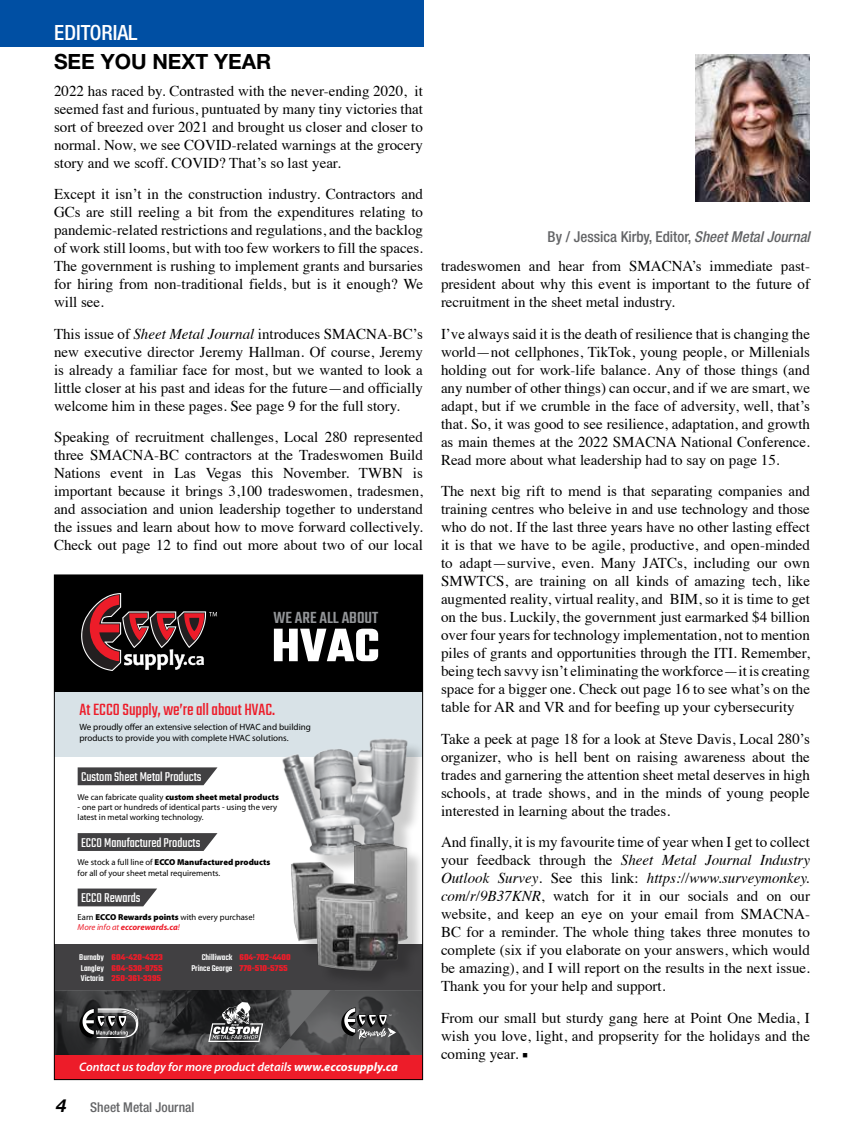
<style>
.page{position:relative;width:864px;height:1134px;background:#fff}
.page>*{position:absolute;margin:0;border:0;box-sizing:border-box;transform-origin:0 0}
.t1{font:700 50.7px "Teko";color:#fff}
.t2{font:500 condensed 22.5px "Helvetica Neue LT Std";color:#fff}
.t3{font:700 21px "Helvetica Neue LT Std";color:#000}
.t4{font:500 condensed 21px "Helvetica Neue LT Std";color:#fff}
.t5{font:18px "Teko";color:#ed1c29}
.t6{font:italic 700 18px "Helvetica Neue LT Std";color:#000}
.t7{font:500 17.7px "Teko";color:#939598}
.t8{font:15px/18px "Times";color:#000;text-align:justify}
.t9{font:500 condensed 15px "Helvetica Neue LT Std";color:#636466}
.t10{font:14.1px "Teko";color:#fff}
.t11{font:500 condensed 13.5px "Helvetica Neue LT Std";color:#636466}
.t12{font:italic 600 12.3px "Myriad Pro";color:#fff}
.t13{font:9.15px/11.4px "Myriad Pro";color:#000}
.t14{font:700 9.15px/10.6px "Teko";color:#ed1c29;text-align:justify}
.t15{font:500 9.15px/10.6px "Teko";color:#fff;text-align:justify}
.t16{font:8.55px/10.4px "Myriad Pro";color:#000}
.t17{font:900 8.55px "Myriad Pro";color:#000}
.s1{font-style:italic}
.s2{font-weight:400}
.s3{font-weight:900}
.s4{font-style:italic;color:#ed1c29}
.s5{font-weight:700;font-style:italic;color:#ed1c29}
.s6{font-weight:700}
.s7{font-family:"Minion Pro"}
</style>
<div class="page">
<div style="left:0;top:0;width:424px;height:47px;background:#004fa3"></div>
<img style="left:696px;top:54px;width:114px;height:148px">
<div style="left:54px;top:945px;width:369px;height:45px;background:#414042"></div>
<div style="left:54px;top:691px;width:369px;height:66px;background:#d8e2e7"></div>
<div style="left:54px;top:575px;width:369px;height:116px;background:#000"></div>
<svg style="left:56px;top:990px;width:365px;height:65px;background:#424344"></svg>
<svg style="left:79px;top:1008px;width:59px;height:30px;background:#646465"></svg>
<svg style="left:208px;top:1002px;width:55px;height:40px"></svg>
<svg style="left:341px;top:1008px;width:55px;height:32px;background:#626263"></svg>
<img style="left:282px;top:739px;width:139px;height:95px">
<img style="left:285px;top:834px;width:136px;height:144px">
<svg style="left:81px;top:593px;width:136px;height:78px"></svg>
<div style="left:54px;top:1055px;width:369px;height:25px;background:#ed1c29"></div>
<svg style="left:78px;top:767px;width:140px;height:18px;background:#4f4e4f"></svg>
<svg style="left:78px;top:833px;width:140px;height:18px;background:#4c4b4d"></svg>
<svg style="left:78px;top:889px;width:79px;height:17px"></svg>
<h2 class="t2" style="left:57px;top:18px;width:48px">TITLE</h2>
<h3 class="t4" style="left:54px;top:20px;width:85px">EDITORIAL</h3>
<h3 class="t3" style="left:54px;top:49px;width:219px">SEE YOU NEXT YEAR</h3>
<p class="t8" style="left:54px;top:81px;width:371px">2022 has raced by. Contrasted with the never-ending 2020, it seemed fast and furious, puntuated by many tiny victories that sort of breezed over 2021 and brought us closer and closer to normal. Now, we see COVID-related warnings at the grocery story and we scoff. COVID? That’s so last year.</p>
<p class="t8" style="left:54px;top:184px;width:371px">Except it isn’t in the construction industry. Contractors and GCs are still reeling a bit from the expenditures relating to pandemic-related restrictions and regulations, and the backlog of work still looms, but with too few workers to fill the spaces.<br>The government is rushing to implement grants and bursaries for hiring from non-traditional fields, but is it enough? We will see.</p>
<p class="t8" style="left:54px;top:324px;width:371px">This issue of <span class="s1">Sheet Metal Journal</span> introduces SMACNA-BC’s new executive director Jeremy Hallman. Of course, Jeremy is already a familiar face for most, but we wanted to look a little closer at his past and ideas for the future—and officially welcome him in these pages. See page 9 for the full story.</p>
<p class="t8" style="left:54px;top:427px;width:371px">Speaking of recruitment challenges, Local 280 represented three SMACNA-BC contractors at the Tradeswomen Build Nations event in Las Vegas this November. TWBN is important because it brings 3,100 tradeswomen, tradesmen, and association and union leadership together to understand the issues and learn about how to move forward collectively.<br>Check out page 12 to find out more about two of our local</p>
<p class="t7" style="left:273px;top:607px;width:106px">WE ARE ALL ABOUT</p>
<h1 class="t1" style="left:272px;top:613px;width:109px">HVAC</h1>
<p class="t5" style="left:80px;top:700px;width:197px">At ECCO Supply, we’re all about HVAC.</p>
<p class="t13" style="left:79px;top:721px;width:233px">We proudly offer an extensive selection of HVAC and building products to provide you with complete HVAC solutions.</p>
<p class="t10" style="left:81px;top:769px;width:122px">Custom Sheet Metal Products</p>
<p class="t17" style="left:78px;top:791px;width:203px"><span class="s2">We can fabricate quality</span> custom sheet metal products</p>
<p class="t16" style="left:78px;top:802px;width:201px">- one part or hundreds of identical parts - using the very latest in metal working technology.</p>
<p class="t10" style="left:81px;top:834px;width:121px">ECCO Manufactured Products</p>
<p class="t16" style="left:78px;top:857px;width:194px">We stock a full line of <span class="s3">ECCO Manufactured products </span>for all of your sheet metal requirements.</p>
<p class="t10" style="left:81px;top:890px;width:61px">ECCO Rewards</p>
<p class="t16" style="left:78px;top:912px;width:179px">Earn <span class="s3">ECCO Rewards points</span> with every purchase!<br><span class="s4">More info at</span> <span class="s5">eccorewards.ca</span><span class="s4">!</span></p>
<p class="t15" style="left:79px;top:953px;width:26px">Burnaby Langley Victoria</p>
<p class="t14" style="left:112px;top:952px;width:53px">604-420-4323<br>604-530-9755<br>250-361-3395</p>
<p class="t14" style="left:239px;top:952px;width:53px">604-702-4400<br>778-510-5755</p>
<p class="t15" style="left:191px;top:953px;width:43px;text-align:right">Chilliwack<br>Prince George</p>
<p class="t12" style="left:79px;top:1059px;width:320px">Contact us today for more product details <span class="s6">www.eccosupply.ca</span></p>
<p class="t6" style="left:57px;top:1094px;width:12px">4</p>
<p class="t11" style="left:90px;top:1099px;width:106px">Sheet Metal Journal</p>
<p class="t9" style="left:548px;top:228px;width:264px">By / Jessica Kirby, Editor, <span class="s1">Sheet Metal Journal</span></p>
<p class="t8" style="left:441px;top:256px;width:371px">tradeswomen and hear from SMACNA’s immediate past&shy;president about why this event is important to the future of recruitment in the sheet metal industry.</p>
<p class="t8" style="left:441px;top:323px;width:371px">I’ve always said it is the death of resilience that is changing the world—not cellphones, TikTok, young people, or Millenials holding out for work-life balance. Any of those things (and any number of other things) can occur, and if we are smart, we adapt, but if we crumble in the face of adversity, well, that’s that. So, it was good to see resilience, adaptation, and growth as main themes at the 2022 SMACNA National Conference.<br>Read more about what leadership had to say on page 15.</p>
<p class="t8" style="left:441px;top:481px;width:371px">The next big rift to mend is that separating companies and training centres who beleive in and use technology and those who do not. If the last three years have no other lasting effect it is that we have to be agile, productive, and open-minded to adapt—survive, even. Many JATCs, including our own SMWTCS, are training on all kinds of amazing tech, like augmented reality, virtual reality, and BIM, so it is time to get on the bus. Luckily, the government just earmarked $4 billion over four years for technology implementation, not to mention piles of grants and opportunities through the ITI. Remember, being tech savvy isn’t eliminating the workforce—it is creating space for a bigger one. Check out page 16 to see what’s on the table for AR and VR and for beefing up your cybersecurity</p>
<p class="t8" style="left:441px;top:728px;width:371px">Take a peek at page 18 for a look at Steve Davis, Local 280’s organizer, who is hell bent on raising awareness about the trades and garnering the attention sheet metal deserves in high schools, at trade shows, and in the minds of young people interested in learning about the trades.</p>
<p class="t8" style="left:441px;top:832px;width:371px">And finally, it is my favourite time of year when I get to collect your feedback through the <span class="s1">Sheet Metal Journal Industry Outlook Survey</span>. See this link: <span class="s1">https://www.surveymonkey. com/r/9B37KNR</span>, watch for it in our socials and on our website, and keep an eye on your email from SMACNA-BC for a reminder. The whole thing takes three monutes to complete (six if you elaborate on your answers, which would be amazing), and I will report on the results in the next issue.<br>Thank you for your help and support.</p>
<p class="t8" style="left:441px;top:1007px;width:371px">From our small but sturdy gang here at Point One Media, I wish you love, light, and propserity for the holidays and the coming year. <span class="s7">■</span></p>
</div>
